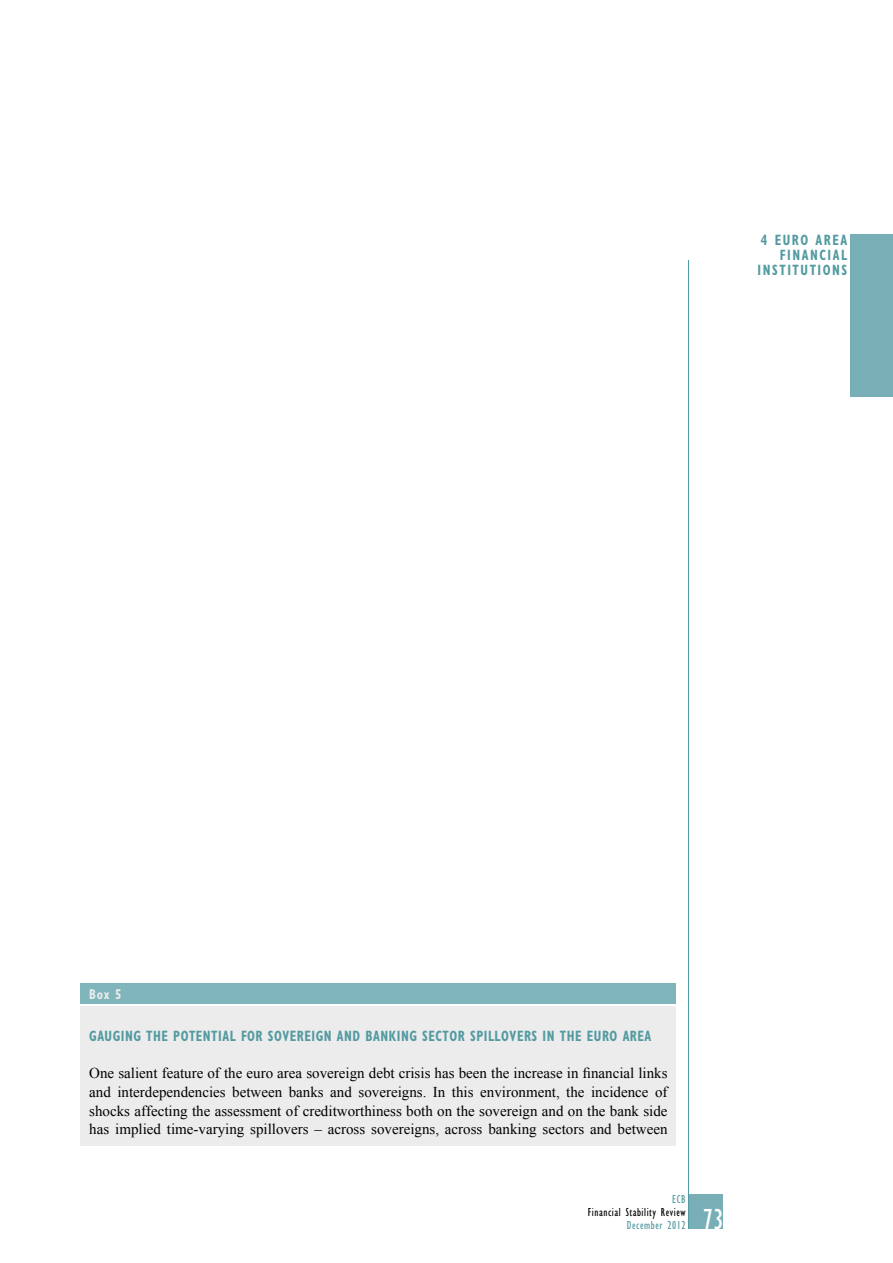
<style>
.page{position:relative;width:893px;height:1263px;background:#fff}
.page>*{position:absolute;margin:0;border:0;box-sizing:border-box;transform-origin:0 0}
.t1{font:condensed 30px "Gill Sans Myriad";color:#fff;scale:.95 1}
.t2{font:15px/18.8px "Times New Roman WGL";color:#000;text-align:justify}
.t3{font:700 condensed 15px "Gill Sans Myriad";letter-spacing:.04em;color:#539aa1;scale:.85 1}
.t4{font:700 condensed 15px/15px "Gill Sans Myriad";letter-spacing:.12em;color:#539aa1;text-align:right;scale:.85 1}
.t5{font:700 condensed 14.25px "Gill Sans Myriad";color:#ececec;scale:.85 1}
.t6{font:condensed 12px "Gill Sans Myriad";letter-spacing:.05em;color:#000;scale:.95 1}
.t7{font:condensed 12px "Gill Sans Myriad";letter-spacing:.05em;color:#539aa1;scale:.95 1}
</style>
<div class="page">
<div style="left:689px;top:1195px;width:34px;height:34px;background:#78afb6"></div>
<hr style="left:689px;top:261px;width:1px;height:968px;background:#539aa1">
<div style="left:850px;top:235px;width:43px;height:162px;background:#78afb6"></div>
<div style="left:81px;top:984px;width:595px;height:161px;background:#ececec"></div>
<div style="left:81px;top:983px;width:595px;height:21px;background:#80b5bb"></div>
<hr style="left:81px;top:1004px;width:595px;height:2px;background:#fff">
<p class="t4" style="left:758px;top:233px;width:107px">4 EURO AREA<br>FINANCIAL<br>INSTITUTIONS</p>
<p class="t5" style="left:89px;top:985px;width:39px">BOX 5</p>
<p class="t3" style="left:89px;top:1026px;width:663px">GAUGING THE POTENTIAL FOR SOVEREIGN AND BANKING SECTOR SPILLOVERS IN THE EURO AREA</p>
<p class="t2" style="left:89px;top:1063px;width:580px">One salient feature of the euro area sovereign debt crisis has been the increase in financial links and interdependencies between banks and sovereigns. In this environment, the incidence of shocks affecting the assessment of creditworthiness both on the sovereign and on the bank side has implied time-varying spillovers – across sovereigns, across banking sectors and between</p>
<p class="t7" style="left:672px;top:1192px;width:16px">ECB</p>
<p class="t6" style="left:588px;top:1205px;width:105px">Financial Stability Review</p>
<p class="t7" style="left:627px;top:1218px;width:63px">December 2012</p>
<h1 class="t1" style="left:703px;top:1201px;width:23px">73</h1>
</div>
